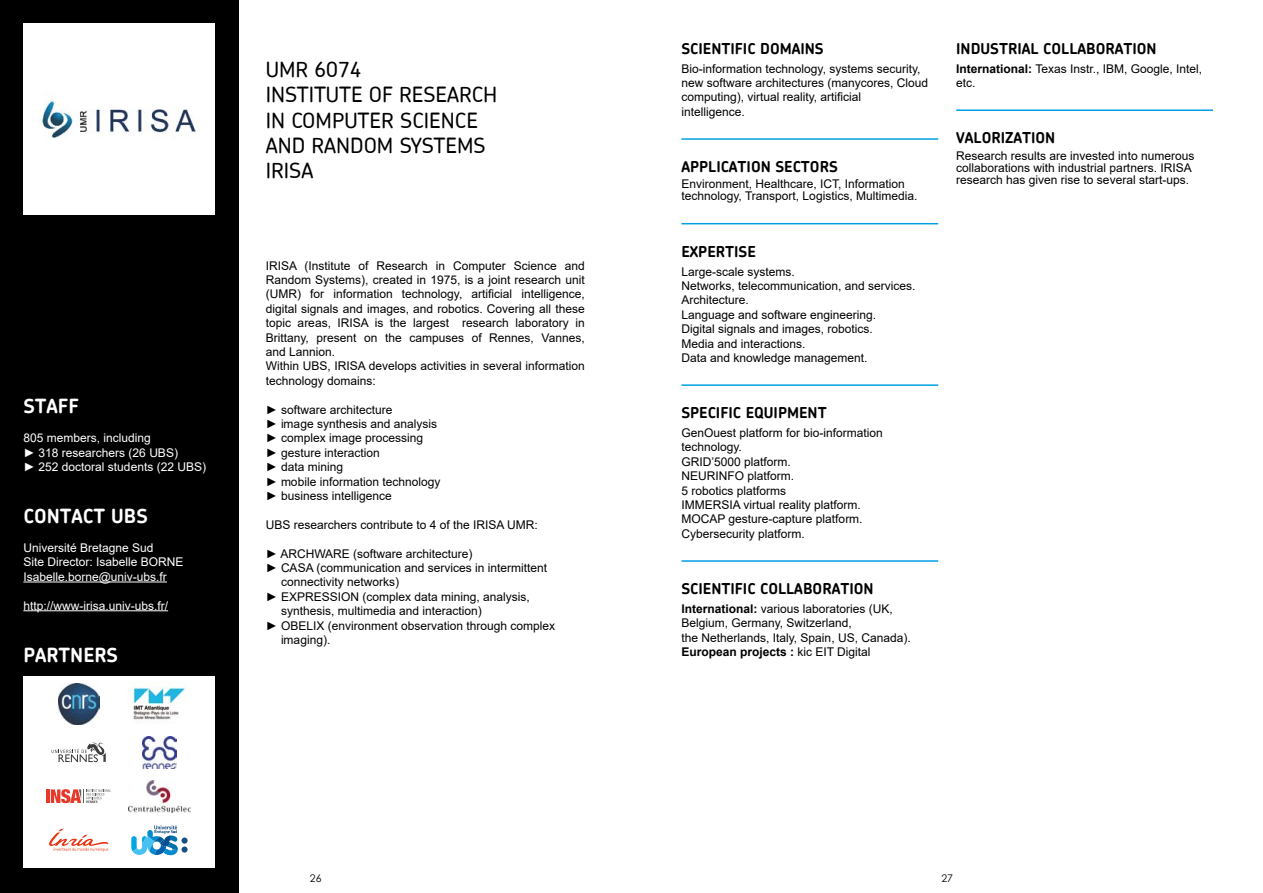
<style>
.page{position:relative;width:1263px;height:893px;background:#fff}
.page>*{position:absolute;margin:0;border:0;box-sizing:border-box;transform-origin:0 0}
.t1{font:500 21px/25.2px "Chevin";color:#000}
.t2{font:700 19.5px "Chevin";color:#fff}
.t3{font:700 15px "Chevin";color:#000}
.t4{font:12px/14.4px "Arial";color:#000}
.t5{font:12px/14.4px "Arial";color:#fff}
.t6{font:10.5px "Century Gothic";color:#000}
.s1{font-weight:700}
</style>
<div class="page">
<div style="left:0;top:0;width:238px;height:893px;background:#000"></div>
<div style="left:23px;top:23px;width:192px;height:192px;background:#fff"></div>
<img style="left:41px;top:94px;width:155px;height:45px">
<div style="left:23px;top:676px;width:192px;height:191px;background:#fff"></div>
<hr style="left:681px;top:138px;width:257px;height:2px;background:#009fe3">
<hr style="left:681px;top:223px;width:257px;height:1px;background:#009fe3">
<hr style="left:681px;top:384px;width:257px;height:2px;background:#009fe3">
<hr style="left:681px;top:560px;width:257px;height:2px;background:#009fe3">
<hr style="left:956px;top:109px;width:257px;height:2px;background:#009fe3">
<hr style="left:23px;top:581px;width:144px;height:1px;background:#fff">
<hr style="left:23px;top:610px;width:145px;height:1px;background:#fff">
<img style="left:58px;top:684px;width:41px;height:40px">
<img style="left:129px;top:683px;width:58px;height:37px">
<svg style="left:52px;top:742px;width:54px;height:20px"></svg>
<hr style="left:46px;top:789px;width:4px;height:14px;background:#e7392a">
<svg style="left:51px;top:789px;width:60px;height:14px"></svg>
<svg style="left:49px;top:828px;width:59px;height:23px"></svg>
<img style="left:128px;top:780px;width:63px;height:32px">
<svg style="left:181px;top:837px;width:7px;height:7px"></svg>
<svg style="left:181px;top:846px;width:7px;height:7px"></svg>
<svg style="left:131px;top:825px;width:47px;height:30px"></svg>
<img style="left:142px;top:736px;width:34px;height:32px">
<h2 class="t2" style="left:23px;top:393px;width:57px">STAFF</h2>
<p class="t5" style="left:23px;top:431px;width:184px">805 members, including<br>► 318 researchers (26 UBS)<br>► 252 doctoral students (22 UBS)</p>
<h2 class="t2" style="left:23px;top:503px;width:126px">CONTACT UBS</h2>
<p class="t5" style="left:23px;top:541px;width:162px">Université Bretagne Sud<br>Site Director: Isabelle BORNE<br>Isabelle.borne@univ-ubs.fr</p>
<p class="t5" style="left:23px;top:598px;width:146px">http://www-irisa.univ-ubs.fr/</p>
<h2 class="t2" style="left:23px;top:642px;width:96px">PARTNERS</h2>
<h1 class="t1" style="left:266px;top:57px;width:233px">UMR 6074<br>INSTITUTE OF RESEARCH<br>IN COMPUTER SCIENCE<br>AND RANDOM SYSTEMS<br>IRISA</h1>
<p class="t4" style="left:266px;top:258px;width:320px">IRISA (Institute of Research in Computer Science and Random Systems), created in 1975, is a joint research unit (UMR) for information technology, artificial intelligence, digital signals and images, and robotics. Covering all these topic areas, IRISA is the largest research laboratory in Brittany, present on the campuses of Rennes, Vannes, and Lannion.<br>Within UBS, IRISA develops activities in several information technology domains:</p>
<p class="t4" style="left:266px;top:402px;width:176px">► software architecture<br>► image synthesis and analysis ► complex image processing<br>► gesture interaction<br>► data mining<br>► mobile information technology ► business intelligence</p>
<p class="t4" style="left:266px;top:517px;width:274px">UBS researchers contribute to 4 of the IRISA UMR:</p>
<p class="t4" style="left:266px;top:546px;width:208px">► ARCHWARE (software architecture)</p>
<p class="t4" style="left:266px;top:561px;width:283px">► CASA (communication and services in intermittent</p>
<p class="t4" style="left:281px;top:575px;width:120px">connectivity networks)</p>
<p class="t4" style="left:266px;top:589px;width:265px">► EXPRESSION (complex data mining, analysis,</p>
<p class="t4" style="left:281px;top:604px;width:202px">synthesis, multimedia and interaction)</p>
<p class="t4" style="left:266px;top:618px;width:291px">► OBELIX (environment observation through complex</p>
<p class="t4" style="left:281px;top:633px;width:51px">imaging).</p>
<p class="t3" style="left:681px;top:39px;width:144px">SCIENTIFIC DOMAINS</p>
<p class="t4" style="left:681px;top:61px;width:248px">Bio-information technology, systems security, new software architectures (manycores, Cloud computing), virtual reality, artificial<br>intelligence.</p>
<p class="t3" style="left:681px;top:157px;width:158px">APPLICATION SECTORS</p>
<p class="t4" style="left:681px;top:178px;width:237px;line-height:12px">Environment, Healthcare, ICT, Information technology, Transport, Logistics, Multimedia.</p>
<p class="t3" style="left:681px;top:242px;width:76px">EXPERTISE</p>
<p class="t4" style="left:681px;top:264px;width:236px">Large-scale systems.<br>Networks, telecommunication, and services.<br>Architecture.<br>Language and software engineering.<br>Digital signals and images, robotics.<br>Media and interactions.<br>Data and knowledge management.</p>
<p class="t3" style="left:681px;top:403px;width:147px">SPECIFIC EQUIPMENT</p>
<p class="t4" style="left:681px;top:426px;width:203px">GenOuest platform for bio-information technology.<br>GRID’5000 platform.<br>NEURINFO platform.<br>5 robotics platforms<br>IMMERSIA virtual reality platform.<br>MOCAP gesture-capture platform.<br>Cybersecurity platform.</p>
<p class="t3" style="left:681px;top:579px;width:194px">SCIENTIFIC COLLABORATION</p>
<p class="t4" style="left:681px;top:601px;width:231px"><span class="s1">International:</span> various laboratories (UK, Belgium, Germany, Switzerland,<br>the Netherlands, Italy, Spain, US, Canada).<br><span class="s1">European projects :</span> kic EIT Digital</p>
<p class="t3" style="left:956px;top:39px;width:202px">INDUSTRIAL COLLABORATION</p>
<p class="t4" style="left:956px;top:61px;width:247px"><span class="s1">International:</span> Texas Instr., IBM, Google, Intel, etc.</p>
<p class="t3" style="left:956px;top:128px;width:101px">VALORIZATION</p>
<p class="t4" style="left:956px;top:149px;width:240px;line-height:12px">Research results are invested into numerous collaborations with industrial partners. IRISA research has given rise to several start-ups.</p>
<p class="t6" style="left:310px;top:871px;width:13px">26</p>
<p class="t6" style="left:941px;top:871px;width:13px">27</p>
</div>
